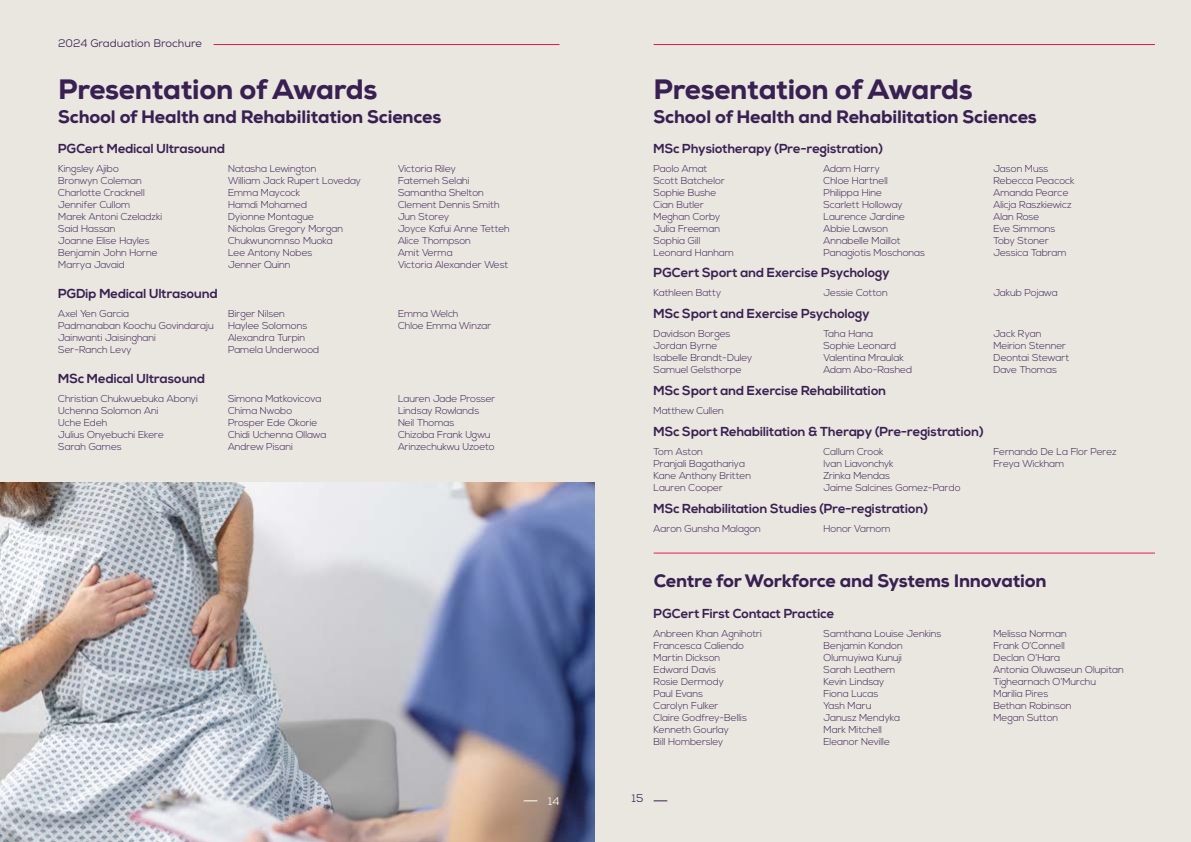
<style>
.page{position:relative;width:1191px;height:842px;background:#fff}
.page>*{position:absolute;margin:0;border:0;box-sizing:border-box;transform-origin:0 0}
.t1{font:800 28px "Nexa";letter-spacing:-.01em;color:#382052}
.t2{font:800 18px "Nexa";letter-spacing:-.01em;color:#382052}
.t3{font:700 13px "Nexa";color:#382052}
.t4{font:11px "Nexa";color:#382052}
.t5{font:11px "Nexa";color:#fff}
.t6{font:300 10px/12px "Nexa";letter-spacing:-.01em;color:#382052}
</style>
<div class="page">
<img style="left:0;top:482px;width:595px;height:360px">
<div style="left:0;top:0;width:595px;height:482px;background:#eae6e0"></div>
<div style="left:595px;top:0;width:596px;height:842px;background:#eae6e0"></div>
<hr style="left:653px;top:553px;width:502px;height:1px;background:#e61856">
<hr style="left:213px;top:44px;width:346px;height:1px;background:#e61856">
<hr style="left:653px;top:44px;width:502px;height:1px;background:#e61856">
<svg style="left:653px;top:801px;width:14px;height:1px"></svg>
<svg style="left:523px;top:801px;width:14px;height:1px"></svg>
<p class="t4" style="left:58px;top:36px;width:145px">2024 Graduation Brochure</p>
<h1 class="t1" style="left:58px;top:71px;width:321px">Presentation of Awards</h1>
<h2 class="t2" style="left:58px;top:105px;width:385px">School of Health and Rehabilitation Sciences</h2>
<h3 class="t3" style="left:58px;top:141px;width:168px">PGCert Medical Ultrasound</h3>
<p class="t6" style="left:58px;top:163px;width:106px">Kingsley Ajibo<br>Bronwyn Coleman<br>Charlotte Cracknell<br>Jennifer Cullom<br>Marek Antoni Czeladzki<br>Said Hassan<br>Joanne Elise Hayles<br>Benjamin John Horne<br>Marrya Javaid</p>
<p class="t6" style="left:228px;top:163px;width:134px">Natasha Lewington<br>William Jack Rupert Loveday<br>Emma Maycock<br>Hamdi Mohamed<br>Dyionne Montague<br>Nicholas Gregory Morgan<br>Chukwunomnso Muoka<br>Lee Antony Nobes<br>Jenner Quinn</p>
<p class="t6" style="left:398px;top:163px;width:113px">Victoria Riley<br>Fatemeh Selahi<br>Samantha Shelton<br>Clement Dennis Smith<br>Jun Storey<br>Joyce Kafui Anne Tetteh<br>Alice Thompson<br>Amit Verma<br>Victoria Alexander West</p>
<h3 class="t3" style="left:58px;top:286px;width:161px">PGDip Medical Ultrasound</h3>
<p class="t6" style="left:58px;top:308px;width:157px">Axel Yen Garcia<br>Padmanaban Koochu Govindaraju<br>Jainwanti Jaisinghani<br>Ser-Ranch Levy</p>
<p class="t6" style="left:228px;top:308px;width:93px">Birger Nilsen<br>Haylee Solomons<br>Alexandra Turpin<br>Pamela Underwood</p>
<p class="t6" style="left:398px;top:308px;width:95px">Emma Welch<br>Chloe Emma Winzar</p>
<h3 class="t3" style="left:58px;top:371px;width:149px">MSc Medical Ultrasound</h3>
<p class="t6" style="left:58px;top:393px;width:141px">Christian Chukwuebuka Abonyi<br>Uchenna Solomon Ani<br>Uche Edeh<br>Julius Onyebuchi Ekere<br>Sarah Games</p>
<p class="t6" style="left:228px;top:393px;width:100px">Simona Matkovicova<br>Chima Nwobo<br>Prosper Ede Okorie<br>Chidi Uchenna Ollawa<br>Andrew Pisani</p>
<p class="t6" style="left:398px;top:393px;width:99px">Lauren Jade Prosser<br>Lindsay Rowlands<br>Neil Thomas<br>Chizoba Frank Ugwu<br>Arinzechukwu Uzoeto</p>
<h1 class="t1" style="left:653px;top:71px;width:321px">Presentation of Awards</h1>
<h2 class="t2" style="left:653px;top:105px;width:385px">School of Health and Rehabilitation Sciences</h2>
<h3 class="t3" style="left:653px;top:141px;width:231px">MSc Physiotherapy (Pre-registration)</h3>
<p class="t6" style="left:653px;top:163px;width:82px">Paolo Amat<br>Scott Batchelor<br>Sophie Bushe<br>Cian Butler<br>Meghan Corby<br>Julia Freeman<br>Sophia Gill<br>Leonard Hanham</p>
<p class="t6" style="left:823px;top:163px;width:103px">Adam Harry<br>Chloe Hartnell<br>Philippa Hine<br>Scarlett Holloway<br>Laurence Jardine<br>Abbie Lawson<br>Annabelle Maillot<br>Panagiotis Moschonas</p>
<p class="t6" style="left:993px;top:163px;width:83px">Jason Muss<br>Rebecca Peacock<br>Amanda Pearce<br>Alicja Raszkiewicz<br>Alan Rose<br>Eve Simmons<br>Toby Stoner<br>Jessica Tabram</p>
<h3 class="t3" style="left:653px;top:265px;width:238px">PGCert Sport and Exercise Psychology</h3>
<p class="t6" style="left:653px;top:287px;width:69px">Kathleen Batty</p>
<p class="t6" style="left:823px;top:287px;width:66px">Jessie Cotton</p>
<p class="t6" style="left:993px;top:287px;width:66px">Jakub Pojawa</p>
<h3 class="t3" style="left:653px;top:306px;width:218px">MSc Sport and Exercise Psychology</h3>
<p class="t6" style="left:653px;top:328px;width:100px">Davidson Borges<br>Jordan Byrne<br>Isabelle Brandt-Duley<br>Samuel Gelsthorpe</p>
<p class="t6" style="left:823px;top:328px;width:90px">Taha Hana<br>Sophie Leonard<br>Valentina Mraulak<br>Adam Abo-Rashed</p>
<p class="t6" style="left:993px;top:328px;width:77px">Jack Ryan<br>Meirion Stenner<br>Deontai Stewart<br>Dave Thomas</p>
<h3 class="t3" style="left:653px;top:383px;width:234px">MSc Sport and Exercise Rehabilitation</h3>
<p class="t6" style="left:653px;top:405px;width:72px">Matthew Cullen</p>
<h3 class="t3" style="left:653px;top:424px;width:331px">MSc Sport Rehabilitation &amp; Therapy (Pre-registration)</h3>
<p class="t6" style="left:653px;top:446px;width:99px">Tom Aston<br>Pranjali Bagathariya<br>Kane Anthony Britten<br>Lauren Cooper</p>
<p class="t6" style="left:823px;top:446px;width:139px">Callum Crook<br>Ivan Liavonchyk<br>Zrinka Mendas<br>Jaime Salcines Gomez-Pardo</p>
<p class="t6" style="left:993px;top:446px;width:125px">Fernando De La Flor Perez<br>Freya Wickham</p>
<h3 class="t3" style="left:653px;top:500px;width:276px">MSc Rehabilitation Studies (Pre-registration)</h3>
<p class="t6" style="left:653px;top:522px;width:109px">Aaron Gunsha Malagon</p>
<p class="t6" style="left:823px;top:522px;width:69px">Honor Varnom</p>
<h2 class="t2" style="left:653px;top:570px;width:394px">Centre for Workforce and Systems Innovation</h2>
<h3 class="t3" style="left:653px;top:606px;width:182px">PGCert First Contact Practice</h3>
<p class="t6" style="left:653px;top:628px;width:110px">Anbreen Khan Agnihotri<br>Francesca Caliendo<br>Martin Dickson<br>Edward Davis<br>Rosie Dermody<br>Paul Evans<br>Carolyn Fulker<br>Claire Godfrey-Bellis<br>Kenneth Gourlay<br>Bill Hombersley</p>
<p class="t6" style="left:823px;top:628px;width:119px">Samthana Louise Jenkins<br>Benjamin Kondon<br>Olumuyiwa Kunuji<br>Sarah Leathem<br>Kevin Lindsay<br>Fiona Lucas<br>Yash Maru<br>Janusz Mendyka<br>Mark Mitchell<br>Eleanor Neville</p>
<p class="t6" style="left:993px;top:628px;width:132px">Melissa Norman<br>Frank O’Connell<br>Declan O’Hara<br>Antonia Oluwaseun Olupitan<br>Tighearnach O’Murchu<br>Marilia Pires<br>Bethan Robinson<br>Megan Sutton</p>
<p class="t5" style="left:548px;top:794px;width:13px">14</p>
<p class="t4" style="left:631px;top:791px;width:13px">15</p>
</div>
